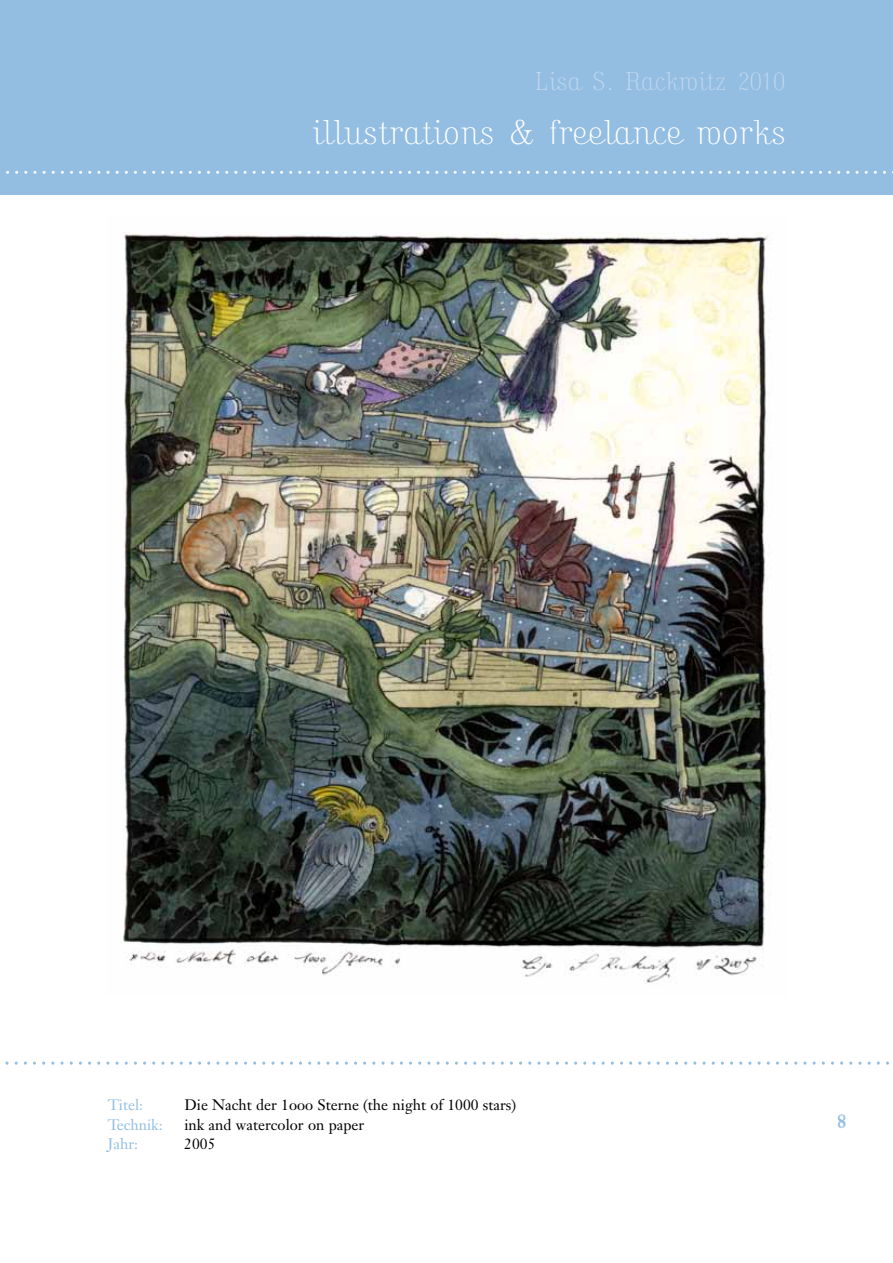
<style>
.page{position:relative;width:893px;height:1263px;background:#fff}
.page>*{position:absolute;margin:0;border:0;box-sizing:border-box;transform-origin:0 0}
.t1{font:36px "Kursivschrift Steh Har";letter-spacing:.03em;color:#fff}
.t2{font:27px "Kursivschrift Steh Har";letter-spacing:.03em;color:#c2d8ee}
.t3{font:18px "Janson Text";color:#93bee2}
.t4{font:15px "Janson Text";color:#000}
.t5{font:15px "Janson Text";color:#93bee2}
</style>
<div class="page">
<img style="left:123px;top:232px;width:645px;height:752px">
<div style="left:0;top:0;width:893px;height:194px;background:#93bee2"></div>
<svg style="left:6px;top:171px;width:887px;height:3px"></svg>
<svg style="left:5px;top:1061px;width:884px;height:3px"></svg>
<h2 class="t2" style="left:535px;top:65px;width:252px">Lisa S. Rackwitz 2010</h2>
<h1 class="t1" style="left:312px;top:111px;width:474px">illustrations &amp; freelance works</h1>
<p class="t5" style="left:108px;top:1095px;width:37px">Titel:</p>
<p class="t4" style="left:184px;top:1095px;width:333px">Die Nacht der 1ooo Sterne (the night of 1000 stars)</p>
<p class="t5" style="left:108px;top:1115px;width:56px">Technik:</p>
<p class="t4" style="left:184px;top:1115px;width:181px">ink and watercolor on paper</p>
<p class="t5" style="left:108px;top:1134px;width:32px">Jahr:</p>
<p class="t4" style="left:184px;top:1134px;width:33px">2005</p>
<p class="t3" style="left:837px;top:1110px;width:11px">8</p>
</div>
